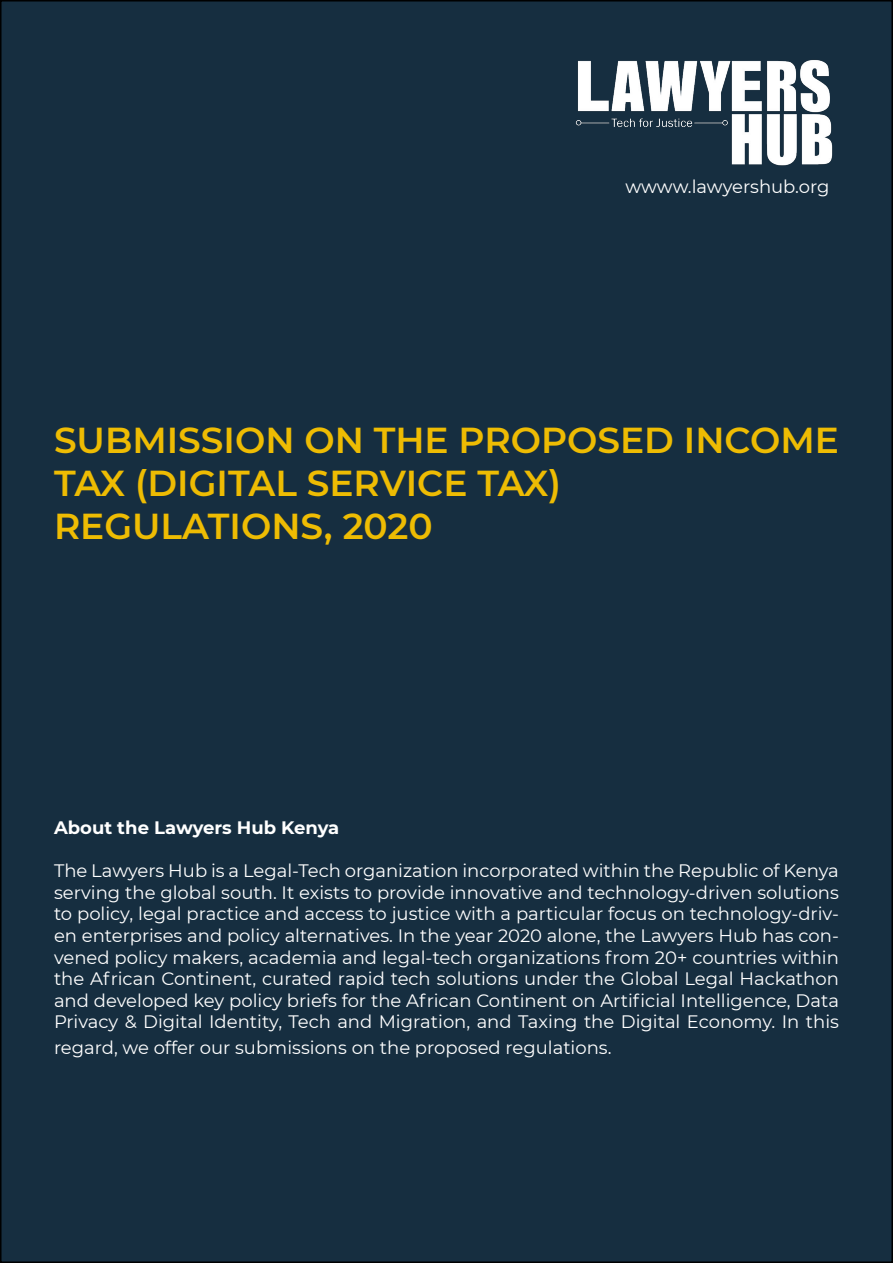
<style>
.page{position:relative;width:893px;height:1263px;background:#fff}
.page>*{position:absolute;margin:0;border:0;box-sizing:border-box;transform-origin:0 0}
.t1{font:600 36px/43.2px "Montserrat";color:#eebc03}
.t2{font:18px/21.6px "Montserrat";color:#fff;text-align:justify}
.t3{font:700 18px "Montserrat";color:#fff}
</style>
<div class="page">
<div style="left:1px;top:1px;width:891px;height:1261px;background:#162e40"></div>
<img style="left:575px;top:60px;width:258px;height:106px">
<p class="t2" style="left:625px;top:176px;width:205px">wwww.lawyershub.org</p>
<p class="t1" style="left:54px;top:417px;width:786px">SUBMISSION ON THE PROPOSED INCOME<br>TAX (DIGITAL SERVICE TAX)</p>
<p class="t1" style="left:54px;top:503px;width:380px">REGULATIONS, 2020</p>
<p class="t3" style="left:54px;top:814px;width:287px">About the Lawyers Hub Kenya</p>
<p class="t2" style="left:54px;top:859px;width:786px">The Lawyers Hub is a Legal-Tech organization incorporated within the Republic of Kenya serving the global south. It exists to provide innovative and technology-driven solutions to policy, legal practice and access to justice with a particular focus on technology-driv&shy;en enterprises and policy alternatives. In the year 2020 alone, the Lawyers Hub has con&shy;vened policy makers, academia and legal-tech organizations from 20+ countries within the African Continent, curated rapid tech solutions under the Global Legal Hackathon and developed key policy briefs for the African Continent on Artificial Intelligence, Data Privacy &amp; Digital Identity, Tech and Migration, and Taxing the Digital Economy. In this</p>
<p class="t2" style="left:54px;top:1036px;width:559px">regard, we offer our submissions on the proposed regulations.</p>
</div>
